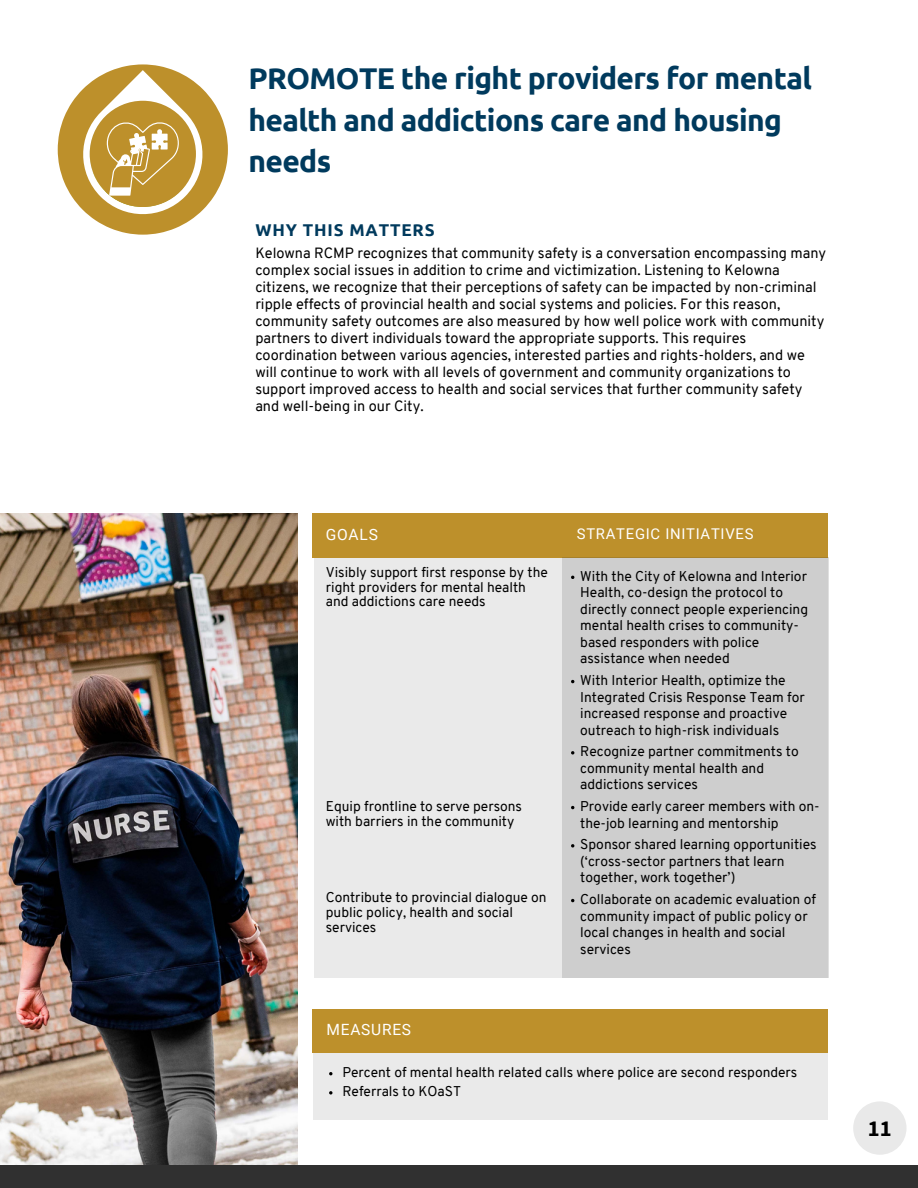
<style>
.page{position:relative;width:918px;height:1188px;background:#fff}
.page>*{position:absolute;margin:0;border:0;box-sizing:border-box;transform-origin:0 0}
.t1{font:700 30px/41.7px "Ubuntu";letter-spacing:-.02em;color:#003a5d}
.t2{font:700 22.5px "Source Sans Pro";color:#000}
.t3{font:700 17.1px "Ubuntu";letter-spacing:.05em;color:#003a5d}
.t4{font:15.6px "Roboto";letter-spacing:.05em;color:#fff}
.t5{font:15.45px "Roboto";letter-spacing:.05em;color:#fff}
.t6{font:14.85px "Roboto";letter-spacing:.05em;color:#fff}
.t7{font:14.55px/17px "Overpass";color:#000}
.t8{font:13.8px/16.5px "Overpass";color:#000}
</style>
<div class="page">
<div style="left:0;top:1165px;width:918px;height:23px;background:#303030"></div>
<svg style="left:58px;top:64px;width:170px;height:171px"></svg>
<img style="left:0;top:514px;width:298px;height:650px">
<div style="left:315px;top:557px;width:512px;height:420px;background:#eaeaea"></div>
<div style="left:312px;top:514px;width:516px;height:44px;background:#bd902b"></div>
<div style="left:563px;top:557px;width:265px;height:421px;background:#cecece"></div>
<div style="left:314px;top:1020px;width:513px;height:100px;background:#eaeaea"></div>
<div style="left:312px;top:1009px;width:516px;height:44px;background:#bd902b"></div>
<div style="left:853px;top:1101px;width:54px;height:54px;background:#e9e9e9;border-radius:50%"></div>
<svg style="left:571px;top:751px;width:3px;height:4px"></svg>
<svg style="left:571px;top:844px;width:3px;height:4px"></svg>
<svg style="left:329px;top:1091px;width:3px;height:4px"></svg>
<p class="t1" style="left:248px;top:57px;width:565px">PROMOTE the right providers for mental health and addictions care and housing needs</p>
<p class="t3" style="left:255px;top:220px;width:181px">WHY THIS MATTERS</p>
<p class="t7" style="left:255px;top:246px;width:572px">Kelowna RCMP recognizes that community safety is a conversation encompassing many complex social issues in addition to crime and victimization. Listening to Kelowna citizens, we recognize that their perceptions of safety can be impacted by non-criminal ripple effects of provincial health and social systems and policies. For this reason, community safety outcomes are also measured by how well police work with community partners to divert individuals toward the appropriate supports. This requires coordination between various agencies, interested parties and rights-holders, and we will continue to work with all levels of government and community organizations to support improved access to health and social services that further community safety and well-being in our City.</p>
<p class="t4" style="left:326px;top:525px;width:54px">GOALS</p>
<p class="t6" style="left:577px;top:525px;width:178px">STRATEGIC INITIATIVES</p>
<p class="t6" style="left:550px;top:525px;width:68px">ACTIONS</p>
<p class="t8" style="left:326px;top:566px;width:224px;line-height:14.7px">Visibly support first response by the right providers for mental health and addictions care needs</p>
<p class="t8" style="left:326px;top:800px;width:198px;line-height:14.7px">Equip frontline to serve persons with barriers in the community</p>
<p class="t8" style="left:326px;top:892px;width:222px;line-height:14.7px">Contribute to provincial dialogue on public policy, health and social services</p>
<p class="t5" style="left:326px;top:1021px;width:86px">MEASURES</p>
<p class="t8" style="left:580px;top:569px;width:229px">With the City of Kelowna and Interior Health, co-design the protocol to directly connect people experiencing mental health crises to community&shy;based responders with police assistance when needed</p>
<p class="t8" style="left:580px;top:673px;width:226px">With Interior Health, optimize the Integrated Crisis Response Team for increased response and proactive outreach to high-risk individuals</p>
<p class="t8" style="left:580px;top:745px;width:220px">Recognize partner commitments to community mental health and addictions services</p>
<p class="t8" style="left:580px;top:799px;width:241px">Provide early career members with on&shy;the-job learning and mentorship</p>
<p class="t8" style="left:580px;top:838px;width:238px">Sponsor shared learning opportunities (‘cross-sector partners that learn together, work together’)</p>
<p class="t8" style="left:580px;top:892px;width:237px">Collaborate on academic evaluation of community impact of public policy or local changes in health and social services</p>
<p class="t8" style="left:342px;top:1065px;width:457px">Percent of mental health related calls where police are second responders</p>
<p class="t8" style="left:342px;top:1084px;width:120px">Referrals to KOaST</p>
<p class="t2" style="left:868px;top:1114px;width:25px">11</p>
</div>
